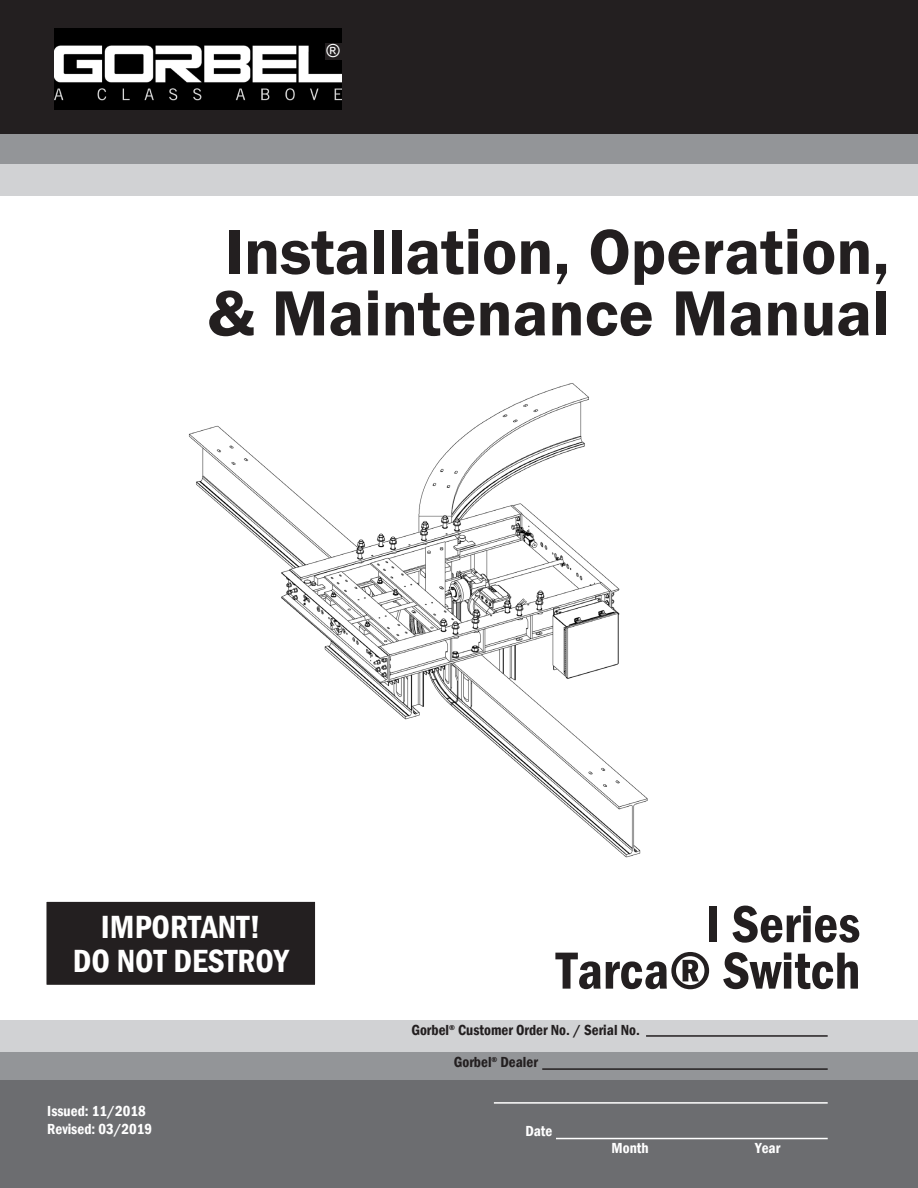
<style>
.page{position:relative;width:918px;height:1188px;background:#fff}
.page>*{position:absolute;margin:0;border:0;box-sizing:border-box;transform-origin:0 0}
.t1{font:600 66px/61.5px "Franklin Gothic";color:#231f20}
.t2{font:600 condensed 54px "Franklin Gothic";color:#231f20}
.t3{font:600 condensed 33px "Franklin Gothic";color:#fff}
.t4{font:18px "Arial";color:#fff}
.t5{font:600 condensed 15px "Franklin Gothic";color:#231f20}
.t6{font:600 condensed 15px "Franklin Gothic";color:#fff}
</style>
<div class="page">
<img style="left:188px;top:383px;width:460px;height:475px">
<div style="left:46px;top:901px;width:270px;height:84px;background:#231f20"></div>
<div style="left:46px;top:901px;width:270px;height:85px;border:1px solid #fff"></div>
<div style="left:0;top:0;width:918px;height:136px;background:#231f20"></div>
<img style="left:54px;top:29px;width:287px;height:81px">
<div style="left:0;top:134px;width:918px;height:31px;background:#939598"></div>
<div style="left:0;top:164px;width:918px;height:32px;background:#d1d2d4"></div>
<div style="left:0;top:1051px;width:918px;height:31px;background:#939598"></div>
<div style="left:0;top:1021px;width:918px;height:31px;background:#d1d2d4"></div>
<div style="left:0;top:1080px;width:918px;height:108px;background:#6c6d70"></div>
<hr style="left:542px;top:1068px;width:286px;height:2px;background:#231f20">
<hr style="left:494px;top:1102px;width:334px;height:2px;background:#fff">
<hr style="left:556px;top:1138px;width:272px;height:1px;background:#fff">
<hr style="left:646px;top:1035px;width:182px;height:2px;background:#231f20">
<div style="left:325px;top:43px;width:20px;height:17px;background:#231f20"></div>
<p class="t4" style="left:327px;top:39px;width:15px">®</p>
<p class="t1" style="left:207px;top:222px;width:684px">Installation, Operation, &amp; Maintenance Manual</p>
<p class="t3" style="left:101px;top:905px;width:161px">IMPORTANT!</p>
<p class="t3" style="left:73px;top:939px;width:217px">DO NOT DESTROY</p>
<p class="t6" style="left:47px;top:1101px;width:100px">Issued: 11/2018</p>
<p class="t6" style="left:47px;top:1119px;width:107px">Revised: 03/2019</p>
<p class="t2" style="left:706px;top:888px;width:156px">I Series</p>
<p class="t2" style="left:556px;top:935px;width:306px">Tarca® Switch</p>
<p class="t5" style="left:411px;top:1020px;width:230px">Gorbel<sup>®</sup> Customer Order No. / Serial No.</p>
<p class="t5" style="left:454px;top:1052px;width:86px">Gorbel<sup>®</sup> Dealer</p>
<p class="t6" style="left:525px;top:1121px;width:29px">Date</p>
<p class="t6" style="left:612px;top:1138px;width:39px">Month</p>
<p class="t6" style="left:755px;top:1138px;width:27px">Year</p>
</div>
